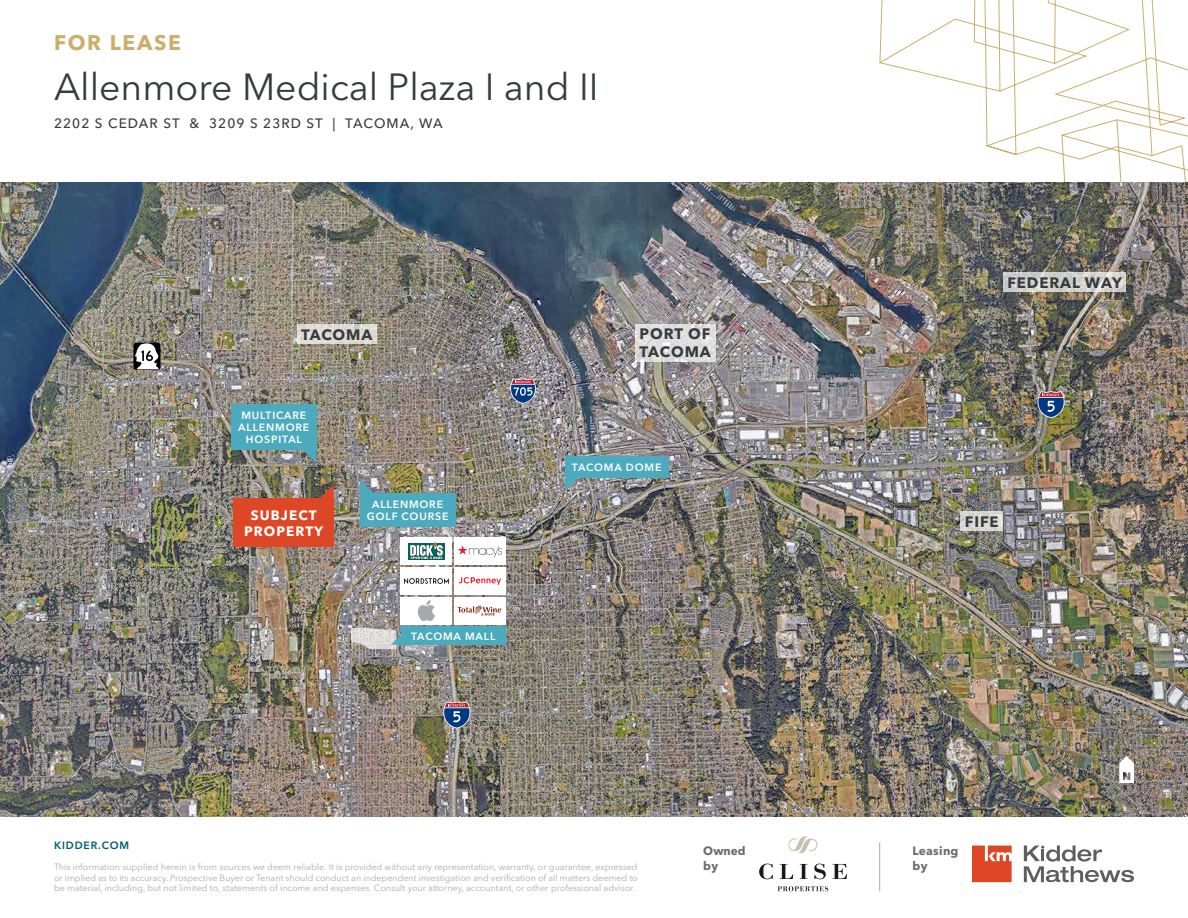
<style>
.page{position:relative;width:1188px;height:918px;background:#fff}
.page>*{position:absolute;margin:0;border:0;box-sizing:border-box;transform-origin:0 0}
.Property_Name_-_Char{font:37.5px "Avenir Next LT Pro";color:#383b3d}
.For_Lease___Sale__Af{font:700 21px "Avenir Next LT Pro";letter-spacing:.08em;color:#cbae6c}
.Neighborhood___City{font:700 15px/18px "Avenir Next LT Pro";letter-spacing:.06em;color:#383b3d}
.Property_Address_-_C{font:500 13.5px "Avenir Next LT Pro";letter-spacing:.08em;color:#383b3d}
.Subject_Property_Cal{font:700 13.5px "Avenir Next LT Pro";letter-spacing:.08em;color:#fff}
.t1{font:700 12px/15px "Avenir Next LT Pro";letter-spacing:.025em;color:#6d6b6c}
.Other_Callout_Text{font:600 10.5px/12px "Avenir Next LT Pro";letter-spacing:.08em;color:#fff;text-align:center}
.t2{font:600 10.5px "Avenir Next LT Pro";letter-spacing:.08em;color:#00586f}
.t3{font:9px/10.8px "Avenir Next LT Pro";color:#afabac;text-align:justify}
</style>
<div class="page">
<svg style="left:879px;top:0;width:309px;height:182px"></svg>
<hr style="left:879px;top:842px;width:1px;height:49px;background:#afabac">
<svg style="left:1024px;top:846px;width:110px;height:36px"></svg>
<svg style="left:972px;top:846px;width:40px;height:36px"></svg>
<svg style="left:788px;top:836px;width:29px;height:17px"></svg>
<svg style="left:759px;top:864px;width:14px;height:15px"></svg>
<svg style="left:780px;top:864px;width:13px;height:15px"></svg>
<svg style="left:800px;top:864px;width:7px;height:15px"></svg>
<svg style="left:814px;top:864px;width:12px;height:15px"></svg>
<svg style="left:833px;top:864px;width:14px;height:15px"></svg>
<svg style="left:778px;top:886px;width:50px;height:5px"></svg>
<img style="left:0;top:182px;width:1188px;height:635px">
<svg style="left:1038px;top:391px;width:27px;height:27px"></svg>
<svg style="left:443px;top:701px;width:27px;height:27px"></svg>
<svg style="left:510px;top:378px;width:26px;height:26px"></svg>
<div style="left:133px;top:343px;width:27px;height:27px;background:#000;border-radius:3px"></div>
<svg style="left:135px;top:343px;width:24px;height:26px"></svg>
<svg style="left:1003px;top:272px;width:123px;height:20px;background:#d4d2ce"></svg>
<svg style="left:961px;top:511px;width:42px;height:20px"></svg>
<svg style="left:297px;top:324px;width:79px;height:20px;background:#dddad4"></svg>
<svg style="left:635px;top:324px;width:81px;height:38px;background:#dfdedd"></svg>
<svg style="left:301px;top:449px;width:15px;height:14px"></svg>
<div style="left:231px;top:404px;width:85px;height:45px;background:#4caabf"></div>
<svg style="left:360px;top:479px;width:15px;height:14px"></svg>
<div style="left:360px;top:493px;width:95px;height:33px;background:#4caabf"></div>
<svg style="left:319px;top:484px;width:15px;height:15px"></svg>
<div style="left:233px;top:499px;width:101px;height:48px;background:#de4726"></div>
<svg style="left:565px;top:478px;width:15px;height:13px"></svg>
<div style="left:565px;top:456px;width:103px;height:22px;background:#4caabf"></div>
<div style="left:401px;top:538px;width:51px;height:27px;background:#fff"></div>
<div style="left:408px;top:543px;width:37px;height:17px;background:#065"></div>
<svg style="left:410px;top:543px;width:33px;height:16px"></svg>
<div style="left:454px;top:538px;width:51px;height:27px;background:#fff"></div>
<svg style="left:458px;top:545px;width:44px;height:12px"></svg>
<div style="left:401px;top:567px;width:51px;height:28px;background:#fff"></div>
<svg style="left:404px;top:578px;width:45px;height:6px"></svg>
<div style="left:454px;top:567px;width:51px;height:28px;background:#fff"></div>
<svg style="left:459px;top:577px;width:42px;height:8px"></svg>
<div style="left:401px;top:597px;width:51px;height:27px;background:#fff"></div>
<svg style="left:418px;top:600px;width:17px;height:21px"></svg>
<div style="left:454px;top:597px;width:51px;height:27px;background:#fff"></div>
<svg style="left:457px;top:606px;width:45px;height:10px"></svg>
<div style="left:401px;top:627px;width:104px;height:18px;background:#4caabf"></div>
<svg style="left:351px;top:628px;width:51px;height:21px"></svg>
<svg style="left:1119px;top:756px;width:15px;height:27px"></svg>
<p class="For_Lease___Sale__Af" style="left:54px;top:30px;width:128px">FOR LEASE</p>
<p class="Property_Name_-_Char" style="left:54px;top:64px;width:546px">Allenmore Medical Plaza I and II</p>
<p class="Property_Address_-_C" style="left:54px;top:115px;width:390px">2202 S CEDAR ST &amp; 3209 S 23RD ST | TACOMA, WA</p>
<p class="Neighborhood___City" style="left:301px;top:326px;width:73px">TACOMA</p>
<p class="Neighborhood___City" style="left:640px;top:325px;width:73px">PORT OF<br>TACOMA</p>
<p class="Other_Callout_Text" style="left:238px;top:409px;width:73px">MULTICARE<br>ALLENMORE<br>HOSPITAL</p>
<p class="Other_Callout_Text" style="left:372px;top:498px;width:73px">ALLENMORE</p>
<p class="Subject_Property_Cal" style="left:251px;top:507px;width:67px">SUBJECT</p>
<p class="Other_Callout_Text" style="left:367px;top:510px;width:83px">GOLF COURSE</p>
<p class="Subject_Property_Cal" style="left:244px;top:523px;width:80px">PROPERTY</p>
<p class="Other_Callout_Text" style="left:411px;top:630px;width:86px">TACOMA MALL</p>
<p class="Other_Callout_Text" style="left:572px;top:461px;width:91px">TACOMA DOME</p>
<p class="Neighborhood___City" style="left:1007px;top:273px;width:116px">FEDERAL WAY</p>
<p class="Neighborhood___City" style="left:965px;top:512px;width:35px">FIFE</p>
<p class="t2" style="left:54px;top:839px;width:77px">KIDDER.COM</p>
<h3 class="t1" style="left:912px;top:843px;width:48px">Leasing by</h3>
<h3 class="t1" style="left:703px;top:843px;width:44px">Owned by</h3>
<p class="t3" style="left:54px;top:861px;width:585px">This information supplied herein is from sources we deem reliable. It is provided without any representation, warranty, or guarantee, expressed or implied as to its accuracy. Prospective Buyer or Tenant should conduct an independent investigation and verification of all matters deemed to be material, including, but not limited to, statements of income and expenses. Consult your attorney, accountant, or other professional advisor.</p>
</div>
